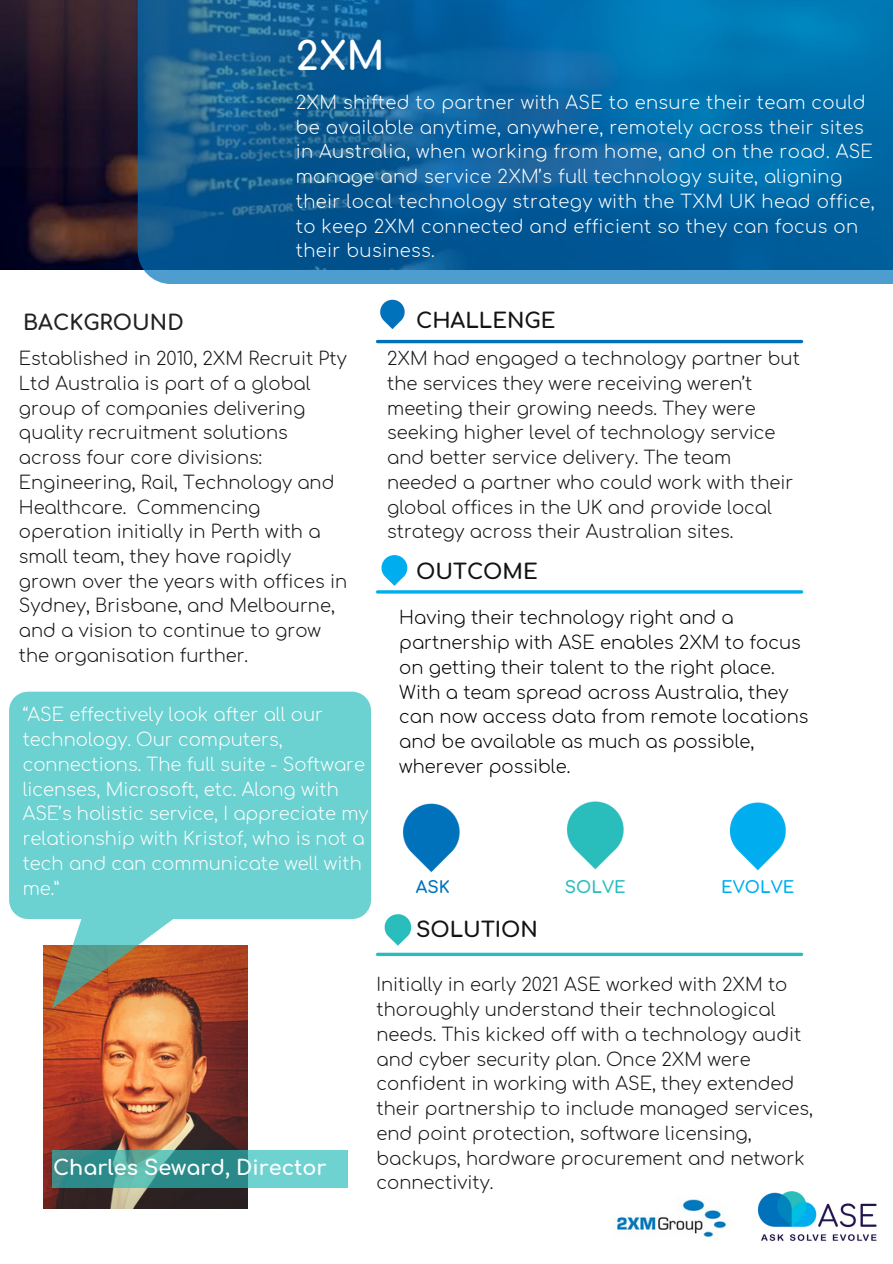
<style>
.page{position:relative;width:893px;height:1264px;background:#fff}
.page>*{position:absolute;margin:0;border:0;box-sizing:border-box;transform-origin:0 0}
.t1{font:700 39px "Comfortaa";color:#fff}
.t2{font:700 21px "Comfortaa";color:#131313}
.t3{font:700 21px "Comfortaa";color:#222}
.t4{font:700 20.7px "Comfortaa";color:#fff}
.t5{font:300 18px/24.8px "Comfortaa";color:#131313}
.t6{font:300 18px/24.8px "Comfortaa";letter-spacing:.02em;color:#fff}
.t7{font:300 18px/24.8px "Comfortaa";color:#000}
.t8{font:300 18px/24.8px "Comfortaa";color:#fff}
.t9{font:700 16.5px "Comfortaa";color:#00adef}
.t10{font:700 16.5px "Comfortaa";color:#2bbdbc}
.t11{font:700 16.5px "Comfortaa";color:#0072bb}
</style>
<div class="page">
<img style="left:0;top:0;width:138px;height:269px">
<svg style="left:138px;top:0;width:754px;height:284px;background:#0c67a1"></svg>
<hr style="left:377px;top:340px;width:424px;height:3px;background:#0072bb">
<hr style="left:377px;top:590px;width:424px;height:3px;background:#00adef">
<svg style="left:377px;top:952px;width:424px;height:4px;background:#51c8c8"></svg>
<img style="left:566px;top:801px;width:58px;height:69px">
<img style="left:402px;top:803px;width:58px;height:70px">
<img style="left:729px;top:802px;width:57px;height:69px">
<img style="left:757px;top:1191px;width:120px;height:50px">
<img style="left:380px;top:299px;width:25px;height:31px">
<img style="left:381px;top:555px;width:27px;height:31px">
<img style="left:384px;top:914px;width:28px;height:32px">
<img style="left:616px;top:1199px;width:111px;height:38px">
<img style="left:43px;top:1008px;width:204px;height:200px">
<svg style="left:9px;top:691px;width:362px;height:317px;fill:#6cd1d1"></svg>
<svg style="left:52px;top:1150px;width:295px;height:37px;background:#4aa9a6"></svg>
<h1 class="t1" style="left:296px;top:36px;width:91px">2XM</h1>
<p class="t3" style="left:23px;top:312px;width:162px">BACKGROUND</p>
<p class="t6" style="left:296px;top:91px;width:580px">2XM shifted to partner with ASE to ensure their team could be available anytime, anywhere, remotely across their sites in Australia, when working from home, and on the road. ASE manage and service 2XM’s full technology suite, aligning their local technology strategy with the TXM UK head office, to keep 2XM connected and efficient so they can focus on their business.</p>
<p class="t2" style="left:416px;top:310px;width:141px">CHALLENGE</p>
<p class="t5" style="left:19px;top:347px;width:330px">Established in 2010, 2XM Recruit Pty<br>Ltd Australia is part of a global group of companies delivering quality recruitment solutions across four core divisions:<br>Engineering, Rail, Technology and<br>Healthcare. Commencing operation initially in Perth with a small team, they have rapidly grown over the years with offices in<br>Sydney, Brisbane, and Melbourne, and a vision to continue to grow the organisation further.</p>
<p class="t8" style="left:23px;top:703px;width:347px">“ASE effectively look after all our technology. Our computers, connections. The full suite - Software licenses, Microsoft, etc. Along with<br>ASE’s holistic service, I appreciate my relationship with Kristof, who is not a tech and can communicate well with me.”</p>
<p class="t5" style="left:387px;top:347px;width:414px">2XM had engaged a technology partner but the services they were receiving weren’t meeting their growing needs. They were seeking higher level of technology service and better service delivery. The team needed a partner who could work with their global offices in the UK and provide local strategy across their Australian sites.</p>
<p class="t2" style="left:416px;top:560px;width:123px">OUTCOME</p>
<p class="t7" style="left:399px;top:606px;width:410px">Having their technology right and a partnership with ASE enables 2XM to focus on getting their talent to the right place.<br>With a team spread across Australia, they can now access data from remote locations and be available as much as possible, wherever possible.</p>
<p class="t11" style="left:416px;top:878px;width:35px">ASK</p>
<p class="t10" style="left:565px;top:878px;width:62px">SOLVE</p>
<p class="t9" style="left:721px;top:878px;width:75px">EVOLVE</p>
<p class="t2" style="left:416px;top:918px;width:123px">SOLUTION</p>
<p class="t4" style="left:53px;top:1156px;width:275px">Charles Seward, Director</p>
<p class="t5" style="left:376px;top:973px;width:438px">Initially in early 2021 ASE worked with 2XM to thoroughly understand their technological needs. This kicked off with a technology audit and cyber security plan. Once 2XM were confident in working with ASE, they extended their partnership to include managed services, end point protection, software licensing, backups, hardware procurement and network connectivity.</p>
</div>
